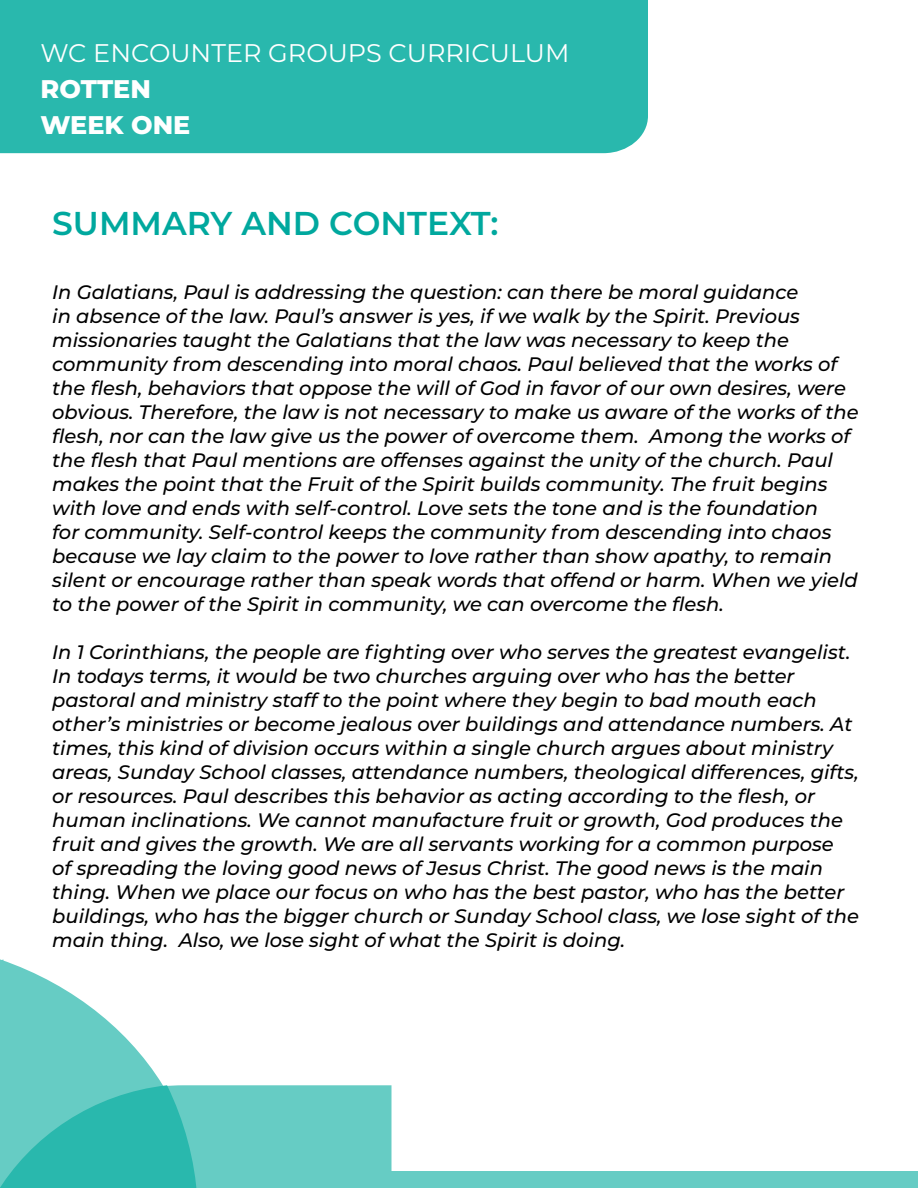
<style>
.page{position:relative;width:918px;height:1188px;background:#fff}
.page>*{position:absolute;margin:0;border:0;box-sizing:border-box;transform-origin:0 0}
.t1{font:600 33px "Montserrat";color:#00a89e}
.t2{font:25.5px "Montserrat";color:#fff}
.t3{font:800 25.5px/36px "Montserrat";color:#fff}
.t4{font:italic 500 19.5px/24px "Montserrat";color:#000}
</style>
<div class="page">
<div style="left:0;top:0;width:648px;height:153px;background:#29b8ad"></div>
<div style="left:0;top:1172px;width:918px;height:16px;background:#66ccc4"></div>
<svg style="left:0;top:959px;width:392px;height:229px"></svg>
<h2 class="t2" style="left:40px;top:36px;width:530px">WC ENCOUNTER GROUPS CURRICULUM</h2>
<h2 class="t3" style="left:40px;top:70px;width:151px">ROTTEN<br>WEEK ONE</h2>
<h1 class="t1" style="left:52px;top:200px;width:448px">SUMMARY AND CONTEXT:</h1>
<p class="t4" style="left:52px;top:279px;width:808px">In Galatians, Paul is addressing the question: can there be moral guidance<br>in absence of the law. Paul’s answer is yes, if we walk by the Spirit. Previous missionaries taught the Galatians that the law was necessary to keep the community from descending into moral chaos. Paul believed that the works of the flesh, behaviors that oppose the will of God in favor of our own desires, were obvious. Therefore, the law is not necessary to make us aware of the works of the flesh, nor can the law give us the power of overcome them. Among the works of the flesh that Paul mentions are offenses against the unity of the church. Paul makes the point that the Fruit of the Spirit builds community. The fruit begins with love and ends with self-control. Love sets the tone and is the foundation<br>for community. Self-control keeps the community from descending into chaos because we lay claim to the power to love rather than show apathy, to remain silent or encourage rather than speak words that offend or harm. When we yield to the power of the Spirit in community, we can overcome the flesh.</p>
<p class="t4" style="left:52px;top:639px;width:808px">In 1 Corinthians, the people are fighting over who serves the greatest evangelist.<br>In todays terms, it would be two churches arguing over who has the better pastoral and ministry staff to the point where they begin to bad mouth each other’s ministries or become jealous over buildings and attendance numbers. At times, this kind of division occurs within a single church argues about ministry areas, Sunday School classes, attendance numbers, theological differences, gifts, or resources. Paul describes this behavior as acting according to the flesh, or human inclinations. We cannot manufacture fruit or growth, God produces the fruit and gives the growth. We are all servants working for a common purpose<br>of spreading the loving good news of Jesus Christ. The good news is the main thing. When we place our focus on who has the best pastor, who has the better buildings, who has the bigger church or Sunday School class, we lose sight of the main thing. Also, we lose sight of what the Spirit is doing.</p>
</div>
